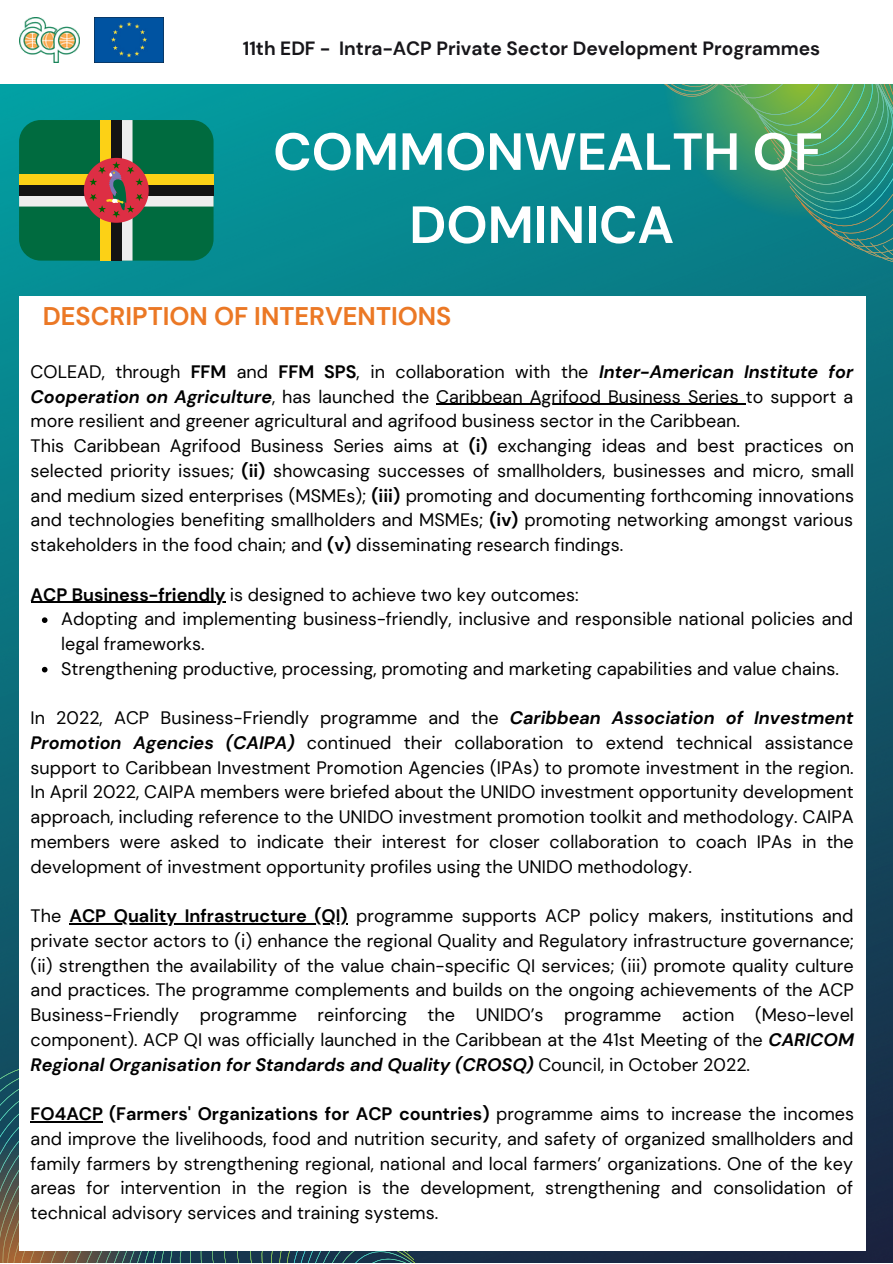
<style>
.page{position:relative;width:893px;height:1264px;background:#fff}
.page>*{position:absolute;margin:0;border:0;box-sizing:border-box;transform-origin:0 0}
.t1{font:700 52.2px/73.1px "DM Sans";color:#fff;text-align:center}
.t2{font:700 25.5px "DM Sans";color:#eb7825}
.t3{font:700 19.2px "DM Sans";color:#17161a}
.t4{font:18px/24.8px "DM Sans";color:#000;text-align:justify}
.s1{font-weight:700}
.s2{font-weight:700;font-style:italic}
</style>
<div class="page">
<img style="left:0;top:84px;width:892px;height:1178px">
<div style="left:586px;top:186px;width:164px;height:110px;background:#097f89"></div>
<svg style="left:582px;top:84px;width:121px;height:102px;background:#0b8a8e"></svg>
<svg style="left:703px;top:84px;width:47px;height:160px;background:#248e7a"></svg>
<svg style="left:750px;top:84px;width:142px;height:285px;background:#2e8e74"></svg>
<svg style="left:419px;top:1250px;width:175px;height:12px;background:#2b3e56"></svg>
<svg style="left:208px;top:1250px;width:211px;height:12px;background:#335462"></svg>
<svg style="left:0;top:1050px;width:208px;height:212px;background:#4d5d59"></svg>
<img style="left:95px;top:17px;width:68px;height:45px">
<img style="left:19px;top:17px;width:61px;height:45px">
<div style="left:19px;top:296px;width:846px;height:954px;background:#fff"></div>
<svg style="left:42px;top:617px;width:5px;height:6px"></svg>
<svg style="left:42px;top:667px;width:5px;height:5px"></svg>
<hr style="left:436px;top:403px;width:309px;height:2px;background:#000">
<hr style="left:31px;top:601px;width:194px;height:1px;background:#000">
<hr style="left:69px;top:923px;width:278px;height:1px;background:#000">
<hr style="left:31px;top:1121px;width:72px;height:1px;background:#000">
<svg style="left:19px;top:120px;width:194px;height:140px;background:#407148"></svg>
<p class="t3" style="left:243px;top:36px;width:579px">11th EDF - Intra-ACP Private Sector Development Programmes</p>
<p class="t1" style="left:273px;top:115px;width:551px">COMMONWEALTH OF<br>DOMINICA</p>
<p class="t2" style="left:43px;top:300px;width:410px">DESCRIPTION OF INTERVENTIONS</p>
<p class="t4" style="left:31px;top:359px;width:824px">COLEAD, through <span class="s1">FFM</span> and <span class="s1">FFM SPS</span>, in collaboration with the <span class="s2">Inter-American Institute for Cooperation on Agriculture</span>, has launched the Caribbean Agrifood Business Series to support a more resilient and greener agricultural and agrifood business sector in the Caribbean.</p>
<p class="t4" style="left:31px;top:433px;width:824px">This Caribbean Agrifood Business Series aims at <span class="s1">(i)</span> exchanging ideas and best practices on selected priority issues; <span class="s1">(ii)</span> showcasing successes of smallholders, businesses and micro, small and medium sized enterprises (MSMEs); <span class="s1">(iii)</span> promoting and documenting forthcoming innovations and technologies benefiting smallholders and MSMEs; <span class="s1">(iv)</span> promoting networking amongst various stakeholders in the food chain; and <span class="s1">(v)</span> disseminating research findings.</p>
<p class="t4" style="left:31px;top:582px;width:549px"><span class="s1">ACP Business-friendly</span> is designed to achieve two key outcomes:</p>
<p class="t4" style="left:61px;top:606px;width:793px">Adopting and implementing business-friendly, inclusive and responsible national policies and legal frameworks.</p>
<p class="t4" style="left:61px;top:656px;width:779px">Strengthening productive, processing, promoting and marketing capabilities and value chains.</p>
<p class="t4" style="left:31px;top:705px;width:824px">In 2022, ACP Business-Friendly programme and the <span class="s2">Caribbean Association of Investment Promotion Agencies (CAIPA)</span> continued their collaboration to extend technical assistance support to Caribbean Investment Promotion Agencies (IPAs) to promote investment in the region.<br>In April 2022, CAIPA members were briefed about the UNIDO investment opportunity development approach, including reference to the UNIDO investment promotion toolkit and methodology. CAIPA members were asked to indicate their interest for closer collaboration to coach IPAs in the development of investment opportunity profiles using the UNIDO methodology.</p>
<p class="t4" style="left:31px;top:903px;width:824px">The <span class="s1">ACP Quality Infrastructure (QI)</span> programme supports ACP policy makers, institutions and private sector actors to (i) enhance the regional Quality and Regulatory infrastructure governance; (ii) strengthen the availability of the value chain-specific QI services; (iii) promote quality culture and practices. The programme complements and builds on the ongoing achievements of the ACP Business-Friendly programme reinforcing the UNIDO’s programme action (Meso-level component). ACP QI was officially launched in the Caribbean at the 41st Meeting of the <span class="s2">CARICOM Regional Organisation for Standards and Quality (CROSQ)</span> Council, in October 2022.</p>
<p class="t4" style="left:31px;top:1101px;width:824px"><span class="s1">FO4ACP (Farmers' Organizations for ACP countries)</span> programme aims to increase the incomes and improve the livelihoods, food and nutrition security, and safety of organized smallholders and family farmers by strengthening regional, national and local farmers’ organizations. One of the key areas for intervention in the region is the development, strengthening and consolidation of technical advisory services and training systems.</p>
</div>
